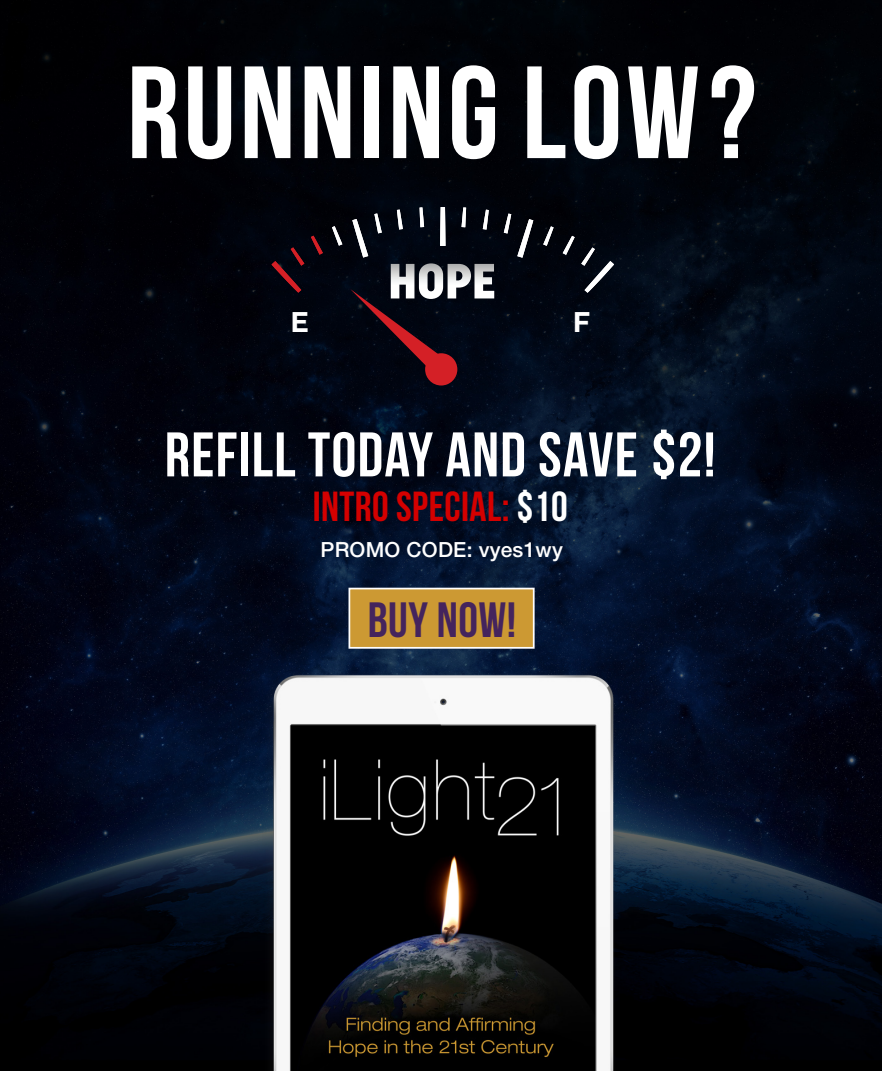
<style>
.page{position:relative;width:882px;height:1071px;background:#fff}
.page>*{position:absolute;margin:0;border:0;box-sizing:border-box;transform-origin:0 0}
.t1{font:700 130.9px "Bebas Neue";letter-spacing:.03em;color:#fff}
.t2{font:62.82px "Bebas Neue";letter-spacing:.02em;color:#fff}
.t3{font:700 49.52px "Bebas Neue";letter-spacing:.01em;color:#44245d}
.t4{font:700 42px "Bebas Neue";letter-spacing:.01em;color:#d40000}
.t5{font:700 28.53px "Uniform";color:#fff}
.t6{font:500 20.82px "Helvetica Neue LT Std";letter-spacing:.01em;color:#fff}
.s1{font-weight:400}
.s2{color:#fff}
</style>
<div class="page">
<img style="left:0;top:0;width:882px;height:1071px">
<img style="left:262px;top:669px;width:362px;height:402px">
<svg style="left:563px;top:236px;width:12px;height:19px"></svg>
<svg style="left:543px;top:226px;width:11px;height:20px"></svg>
<svg style="left:332px;top:226px;width:10px;height:20px"></svg>
<svg style="left:504px;top:214px;width:7px;height:20px"></svg>
<svg style="left:581px;top:247px;width:33px;height:46px"></svg>
<svg style="left:517px;top:219px;width:16px;height:39px"></svg>
<svg style="left:272px;top:247px;width:32px;height:46px"></svg>
<svg style="left:311px;top:236px;width:12px;height:19px"></svg>
<div style="left:425px;top:353px;width:32px;height:33px;background:#d42026;border-radius:50%"></div>
<svg style="left:350px;top:207px;width:144px;height:170px;background:#2b242d"></svg>
<div style="left:349px;top:588px;width:186px;height:61px;background:#c93;border:2px solid #fff"></div>
<p class="t1" style="left:127px;top:41px;width:631px">RUNNING LOW?</p>
<p class="t5" style="left:291px;top:305px;width:20px">E</p>
<p class="t5" style="left:573px;top:305px;width:19px">F</p>
<p class="t2" style="left:165px;top:420px;width:552px">Refill TODAY AND SAVE $2!</p>
<p class="t4" style="left:313px;top:484px;width:256px"><span class="s1">INTRO</span> SPECIAL: <span class="s2">$10</span></p>
<p class="t6" style="left:321px;top:537px;width:244px">PROMO CODE: vyes1wy</p>
<p class="t3" style="left:368px;top:592px;width:150px">BUY NOW!</p>
</div>
